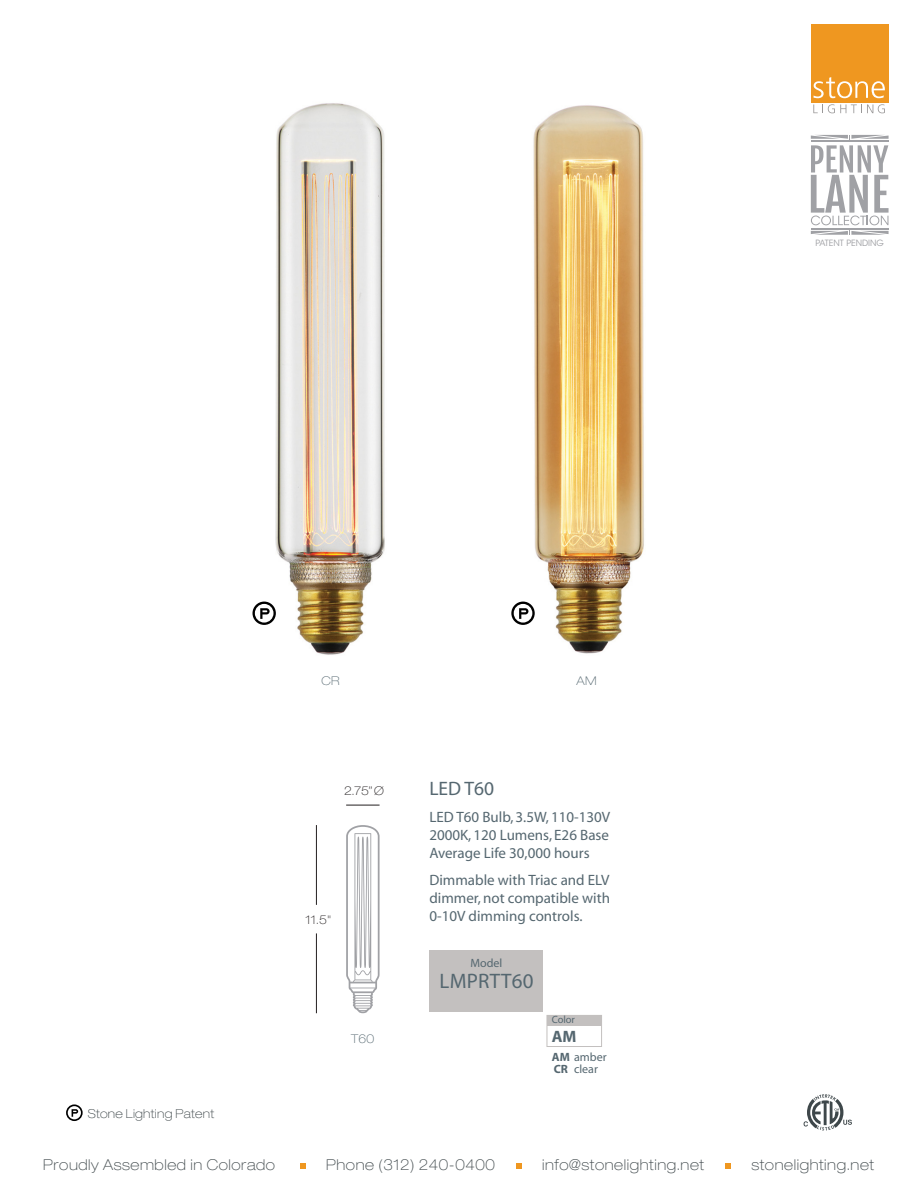
<style>
.page{position:relative;width:918px;height:1188px;background:#fff}
.page>*{position:absolute;margin:0;border:0;box-sizing:border-box;transform-origin:0 0}
.t1{font:21px "Myriad";letter-spacing:.01em;color:#556770}
.t2{font:19.5px "Myriad";color:#556770}
.t3{font:700 16.5px "Myriad";color:#556770}
.t4{font:15px/18px "Myriad";color:#556770;text-align:justify}
.t5{font:100 expanded 15px "Helvetica Neue LT Std";letter-spacing:.04em;color:#3f484b}
.t6{font:100 expanded 12.3px "Helvetica Neue LT Std";letter-spacing:.02em;color:#3e474a}
.t7{font:12px/12px "Myriad";color:#556770}
.t8{font:100 expanded 12px "Helvetica Neue LT Std";color:#231f20}
.t9{font:100 expanded 12px "Helvetica Neue LT Std";letter-spacing:.02em;color:#54666f}
.t10{font:10.5px "Myriad";color:#556770}
.t11{font:8.55px "ITC Avant Garde Std";color:#a0a1a5}
.s1{font-weight:700}
</style>
<div class="page">
<svg style="left:66px;top:1104px;width:17px;height:17px"></svg>
<div style="left:547px;top:1015px;width:55px;height:32px;border:1px solid #c3c0bf"></div>
<div style="left:547px;top:1015px;width:55px;height:11px;background:#c3c0bf"></div>
<div style="left:429px;top:950px;width:114px;height:61px;background:#c3c0bf"></div>
<svg style="left:346px;top:825px;width:34px;height:188px"></svg>
<hr style="left:346px;top:805px;width:34px;height:1px;background:#231f20">
<hr style="left:316px;top:933px;width:1px;height:80px;background:#231f20">
<hr style="left:316px;top:825px;width:1px;height:80px;background:#231f20">
<img style="left:520px;top:105px;width:124px;height:549px">
<svg style="left:511px;top:602px;width:24px;height:23px"></svg>
<img style="left:252px;top:103px;width:133px;height:552px">
<svg style="left:253px;top:602px;width:23px;height:23px"></svg>
<svg style="left:813px;top:104px;width:72px;height:9px"></svg>
<div style="left:811px;top:24px;width:78px;height:78px;background:#ef9720"></div>
<svg style="left:813px;top:77px;width:72px;height:21px"></svg>
<svg style="left:811px;top:135px;width:78px;height:100px"></svg>
<hr style="left:811px;top:228px;width:78px;height:2px;background:#a0a1a5">
<svg style="left:300px;top:1163px;width:6px;height:5px"></svg>
<svg style="left:516px;top:1163px;width:5px;height:5px"></svg>
<svg style="left:725px;top:1163px;width:6px;height:5px"></svg>
<svg style="left:804px;top:1094px;width:48px;height:37px"></svg>
<p class="t6" style="left:88px;top:1106px;width:128px">Stone Lighting Patent</p>
<p class="t9" style="left:321px;top:673px;width:20px">CR</p>
<p class="t9" style="left:577px;top:673px;width:22px">AM</p>
<p class="t8" style="left:344px;top:784px;width:41px">2.75”Ø</p>
<p class="t8" style="left:305px;top:912px;width:27px">11.5"</p>
<p class="t9" style="left:351px;top:1031px;width:25px">T60</p>
<h2 class="t2" style="left:429px;top:779px;width:66px">LED T60</h2>
<p class="t4" style="left:429px;top:809px;width:182px">LED T60 Bulb, 3.5W, 110-130V 2000K, 120 Lumens, E26 Base Average Life 30,000 hours</p>
<p class="t4" style="left:429px;top:872px;width:182px">Dimmable with Triac and ELV dimmer, not compatible with 0-10V dimming controls.</p>
<p class="t7" style="left:470px;top:958px;width:33px">Model</p>
<h1 class="t1" style="left:440px;top:971px;width:96px">LMPRTT60</h1>
<p class="t10" style="left:552px;top:1015px;width:25px">Color</p>
<p class="t3" style="left:552px;top:1028px;width:26px">AM</p>
<p class="t7" style="left:552px;top:1052px;width:56px"><span class="s1">AM</span> amber<br><span class="s1">CR</span></p>
<p class="t7" style="left:574px;top:1064px;width:25px">clear</p>
<p class="t11" style="left:815px;top:238px;width:70px">PATENT PENDING</p>
<p class="t5" style="left:43px;top:1155px;width:233px">Proudly Assembled in Colorado</p>
<p class="t5" style="left:326px;top:1155px;width:170px">Phone (312) 240-0400</p>
<p class="t5" style="left:542px;top:1155px;width:164px">info@stonelighting.net</p>
<p class="t5" style="left:751px;top:1155px;width:124px">stonelighting.net</p>
</div>
